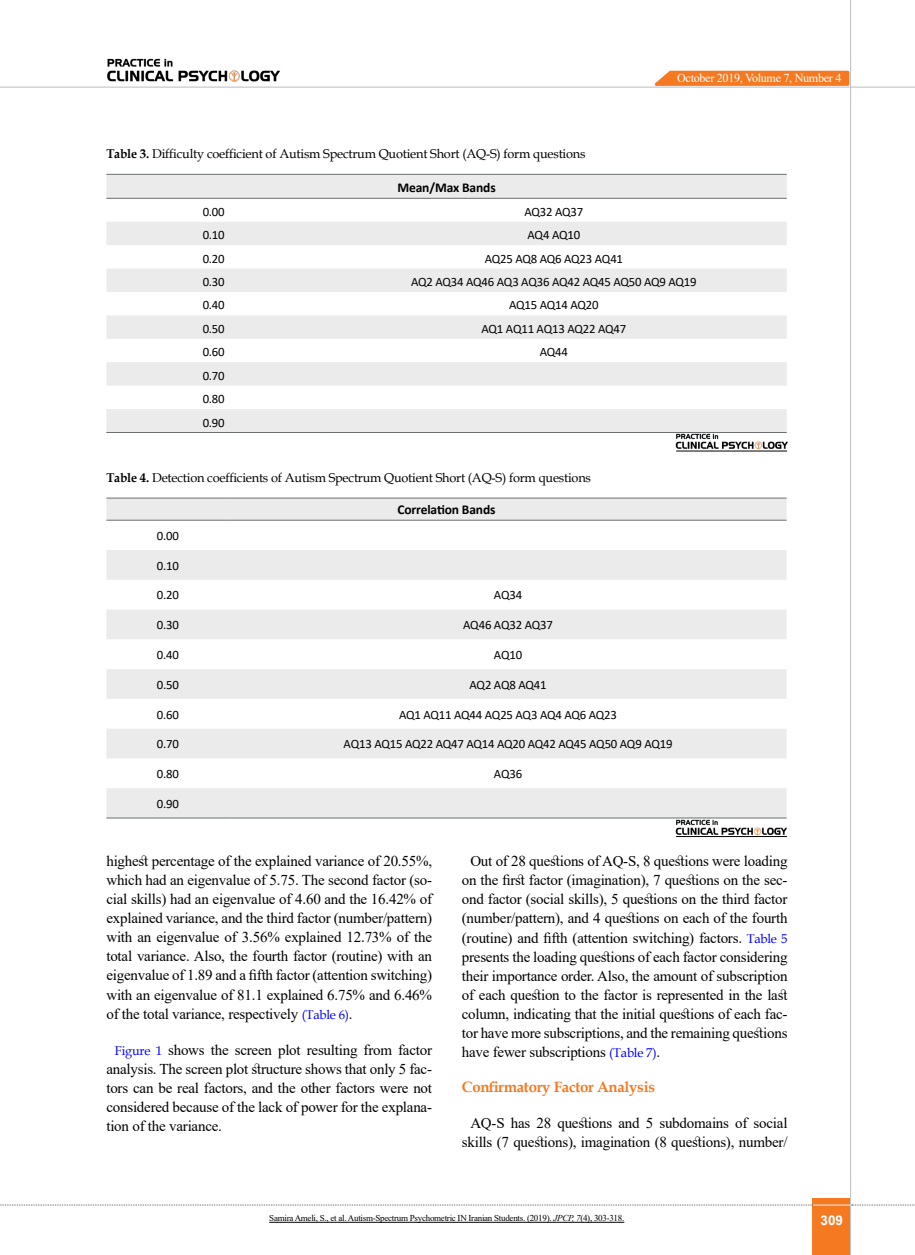
<style>
.page{position:relative;width:915px;height:1255px;background:#fff}
.page>*{position:absolute;margin:0;border:0;box-sizing:border-box;transform-origin:0 0}
.t1{font:15px/19px "Times New Roman";letter-spacing:-.015em;color:#000;text-align:justify}
.t2{font:700 15px "Book Antiqua";letter-spacing:-.02em;color:#f47920}
.t3{font:700 13.5px "Calibri";letter-spacing:-.01em;color:#000}
.t4{font:700 13.5px "Arial";color:#fff}
.t5{font:12.75px/23.4px "Calibri";letter-spacing:-.015em;color:#000;text-align:justify}
.t6{font:12.75px "Book Antiqua";letter-spacing:-.015em;color:#000}
.t7{font:12.15px "Times New Roman";letter-spacing:-.025em;color:#fff}
.t8{font:9px "Times New Roman";letter-spacing:-.03em;color:#000}
.s1{font-weight:700}
.s2{font-family:"Book Antiqua";font-size:12.75px;color:#00f}
.s3{font-style:italic}
</style>
<div class="page">
<div style="left:812px;top:1198px;width:38px;height:56px;background:#f47920"></div>
<hr style="left:849px;top:0;width:1px;height:1254px;background:#c2c4c6">
<hr style="left:0;top:87px;width:914px;height:1px;background:#c2c4c6">
<hr style="left:812px;top:1204px;width:38px;height:1px;background:#ebebec">
<svg style="left:0;top:1204px;width:812px;height:1px"></svg>
<svg style="left:851px;top:1204px;width:64px;height:1px"></svg>
<svg style="left:648px;top:69px;width:202px;height:18px;background:#f4944e"></svg>
<img style="left:107px;top:58px;width:173px;height:24px">
<svg style="left:106px;top:175px;width:680px;height:257px;fill:#ebebec"></svg>
<hr style="left:106px;top:174px;width:215px;height:1px;background:#6d6e71">
<hr style="left:321px;top:174px;width:465px;height:1px;background:#6d6e71">
<hr style="left:106px;top:198px;width:215px;height:1px;background:#6d6e71">
<hr style="left:321px;top:198px;width:465px;height:1px;background:#6d6e71">
<hr style="left:106px;top:432px;width:215px;height:1px;background:#6d6e71">
<hr style="left:321px;top:432px;width:465px;height:1px;background:#6d6e71">
<img style="left:675px;top:432px;width:112px;height:20px">
<hr style="left:676px;top:450px;width:110px;height:1px;background:#000">
<svg style="left:106px;top:498px;width:680px;height:319px;fill:#ebebec"></svg>
<hr style="left:106px;top:497px;width:123px;height:1px;background:#6d6e71">
<hr style="left:229px;top:497px;width:557px;height:1px;background:#6d6e71">
<hr style="left:106px;top:520px;width:123px;height:1px;background:#6d6e71">
<hr style="left:229px;top:520px;width:557px;height:1px;background:#6d6e71">
<hr style="left:106px;top:817px;width:123px;height:1px;background:#6d6e71">
<hr style="left:229px;top:817px;width:557px;height:1px;background:#6d6e71">
<img style="left:675px;top:818px;width:112px;height:20px">
<hr style="left:675px;top:836px;width:111px;height:1px;background:#000">
<hr style="left:269px;top:1221px;width:355px;height:1px;background:#000">
<p class="t7" style="left:677px;top:69px;width:166px">October 2019, Volume 7, Number 4</p>
<p class="t6" style="left:106px;top:145px;width:480px"><span class="s1">Table 3.</span> Difficulty coefficient of Autism Spectrum Quotient Short (AQ-S) form questions</p>
<p class="t3" style="left:397px;top:178px;width:100px">Mean/Max Bands</p>
<p class="t5" style="left:202px;top:199px;width:24px">0.00</p>
<p class="t5" style="left:524px;top:199px;width:60px">AQ32 AQ37</p>
<p class="t5" style="left:202px;top:223px;width:24px">0.10</p>
<p class="t5" style="left:527px;top:223px;width:54px">AQ4 AQ10</p>
<p class="t5" style="left:202px;top:246px;width:24px">0.20</p>
<p class="t5" style="left:484px;top:246px;width:140px">AQ25 AQ8 AQ6 AQ23 AQ41</p>
<p class="t5" style="left:202px;top:270px;width:24px">0.30</p>
<p class="t5" style="left:411px;top:270px;width:287px">AQ2 AQ34 AQ46 AQ3 AQ36 AQ42 AQ45 AQ50 AQ9 AQ19</p>
<p class="t5" style="left:202px;top:293px;width:24px">0.40</p>
<p class="t5" style="left:509px;top:293px;width:91px">AQ15 AQ14 AQ20</p>
<p class="t5" style="left:202px;top:316px;width:24px">0.50</p>
<p class="t5" style="left:481px;top:316px;width:146px">AQ1 AQ11 AQ13 AQ22 AQ47</p>
<p class="t5" style="left:202px;top:340px;width:24px">0.60</p>
<p class="t5" style="left:539px;top:340px;width:30px">AQ44</p>
<p class="t5" style="left:202px;top:363px;width:24px">0.70<br>0.80<br>0.90</p>
<p class="t6" style="left:106px;top:468px;width:486px"><span class="s1">Table 4.</span> Detection coefficients of Autism Spectrum Quotient Short (AQ-S) form questions</p>
<p class="t3" style="left:397px;top:500px;width:100px">Correlation Bands</p>
<p class="t5" style="left:157px;top:523px;width:24px">0.00</p>
<p class="t5" style="left:157px;top:553px;width:24px">0.10</p>
<p class="t5" style="left:157px;top:583px;width:24px">0.20</p>
<p class="t5" style="left:494px;top:583px;width:30px">AQ34</p>
<p class="t5" style="left:157px;top:613px;width:24px">0.30</p>
<p class="t5" style="left:463px;top:613px;width:91px">AQ46 AQ32 AQ37</p>
<p class="t5" style="left:157px;top:642px;width:24px">0.40</p>
<p class="t5" style="left:494px;top:642px;width:30px">AQ10</p>
<p class="t5" style="left:157px;top:672px;width:24px">0.50</p>
<p class="t5" style="left:469px;top:672px;width:78px">AQ2 AQ8 AQ41</p>
<p class="t5" style="left:157px;top:702px;width:24px">0.60</p>
<p class="t5" style="left:399px;top:702px;width:219px">AQ1 AQ11 AQ44 AQ25 AQ3 AQ4 AQ6 AQ23</p>
<p class="t5" style="left:157px;top:732px;width:24px">0.70</p>
<p class="t5" style="left:343px;top:732px;width:330px">AQ13 AQ15 AQ22 AQ47 AQ14 AQ20 AQ42 AQ45 AQ50 AQ9 AQ19</p>
<p class="t5" style="left:157px;top:761px;width:24px">0.80</p>
<p class="t5" style="left:494px;top:761px;width:30px">AQ36</p>
<p class="t5" style="left:157px;top:791px;width:24px">0.90</p>
<p class="t1" style="left:106px;top:851px;width:327px">highest percentage of the explained variance of 20.55%, which had an eigenvalue of 5.75. The second factor (so&shy;cial skills) had an eigenvalue of 4.60 and the 16.42% of explained variance, and the third factor (number/pattern) with an eigenvalue of 3.56% explained 12.73% of the total variance. Also, the fourth factor (routine) with an eigenvalue of 1.89 and a fifth factor (attention switching) with an eigenvalue of 81.1 explained 6.75% and 6.46% of the total variance, respectively <span class="s2">(Table 6)</span>.</p>
<p class="t1" style="left:106px;top:1039px;width:327px;text-indent:8px"><span class="s2">Figure 1</span> shows the screen plot resulting from factor analysis. The screen plot structure shows that only 5 fac&shy;tors can be real factors, and the other factors were not considered because of the lack of power for the explana&shy;tion of the variance.</p>
<p class="t1" style="left:461px;top:851px;width:327px;text-indent:9px">Out of 28 questions of AQ-S, 8 questions were loading on the first factor (imagination), 7 questions on the sec&shy;ond factor (social skills), 5 questions on the third factor (number/pattern), and 4 questions on each of the fourth (routine) and fifth (attention switching) factors. <span class="s2">Table 5 </span>presents the loading questions of each factor considering their importance order. Also, the amount of subscription of each question to the factor is represented in the last column, indicating that the initial questions of each fac&shy;tor have more subscriptions, and the remaining questions have fewer subscriptions <span class="s2">(Table 7)</span>.</p>
<p class="t2" style="left:461px;top:1076px;width:195px">Confirmatory Factor Analysis</p>
<p class="t1" style="left:461px;top:1112px;width:327px;text-align:center">AQ-S has 28 questions and 5 subdomains of social skills (7 questions), imagination (8 questions), number/</p>
<p class="t8" style="left:269px;top:1211px;width:356px">Samira Ameli, S., et al. Autism-Spectrum Psychometric IN Iranian Students. (2019). <span class="s3">JPCP, 7</span>(4), 303-318.</p>
<p class="t4" style="left:820px;top:1210px;width:24px">309</p>
</div>
